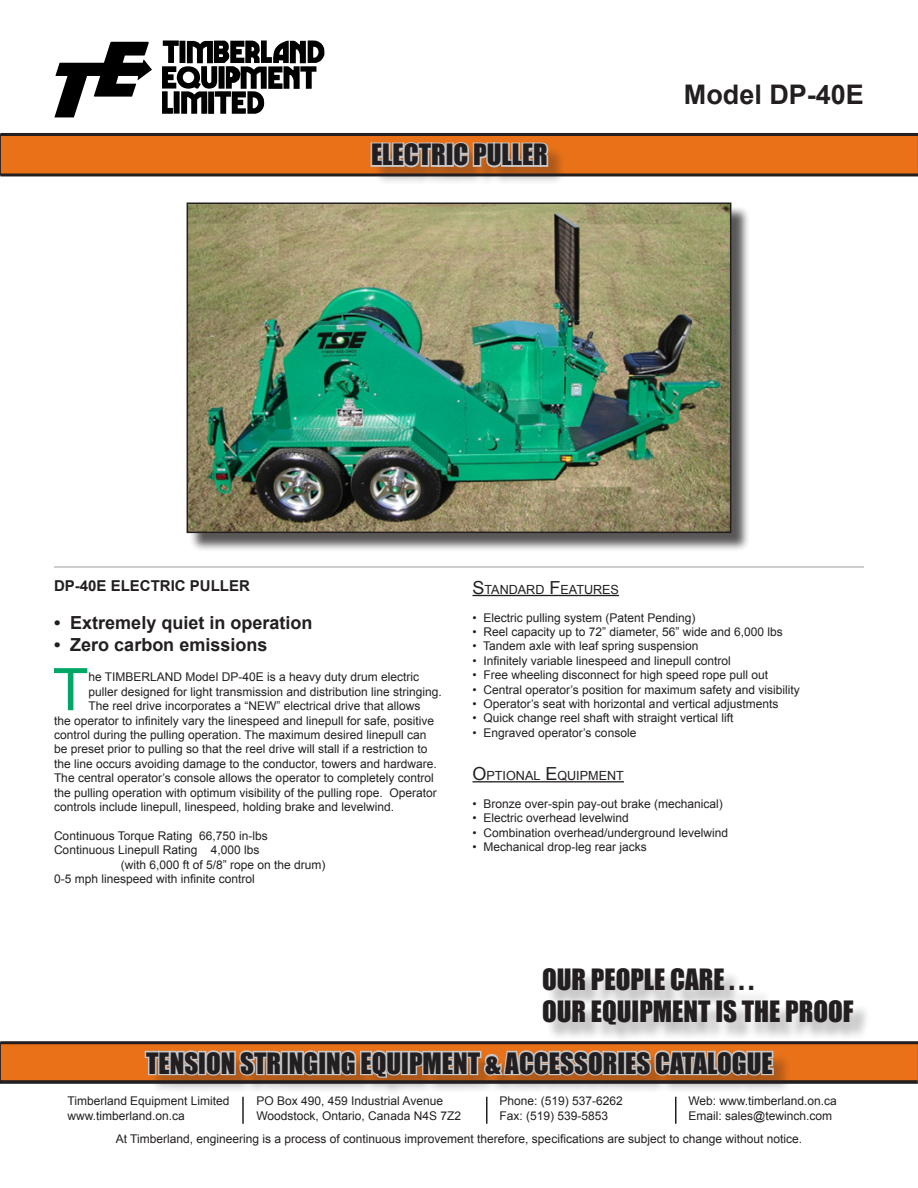
<style>
.page{position:relative;width:918px;height:1188px;background:#fff}
.page>*{position:absolute;margin:0;border:0;box-sizing:border-box;transform-origin:0 0}
.t1{font:58.8px "Arial";color:#00a665}
.t2{font:27px "Impact";color:#231f20}
.t3{font:700 27px "Arial";color:#231f20}
.t4{font:700 18px "Arial";color:#231f20}
.t5{font:700 15px "Arial";color:#231f20}
.t6{font:12.6px "Arial";color:#231f20}
.t7{font:12px "Arial";color:#231f20}
.s1{font-size:18px}
</style>
<div class="page">
<svg style="left:54px;top:41px;width:270px;height:76px"></svg>
<div style="left:0;top:134px;width:918px;height:41px;background:#e97218"></div>
<div style="left:373px;top:145px;width:194px;height:41px;background:#231f20;opacity:.3"></div>
<svg style="left:370px;top:142px;width:181px;height:28px"></svg>
<hr style="left:0;top:173px;width:918px;height:3px;background:#231f20">
<hr style="left:0;top:133px;width:918px;height:3px;background:#231f20">
<div style="left:0;top:1043px;width:918px;height:40px;background:#e97218"></div>
<div style="left:147px;top:1053px;width:645px;height:44px;background:#231f20;opacity:.3"></div>
<svg style="left:143px;top:1044px;width:632px;height:40px"></svg>
<hr style="left:0;top:1041px;width:918px;height:3px;background:#231f20">
<hr style="left:0;top:1080px;width:918px;height:3px;background:#231f20">
<div style="left:546px;top:971px;width:326px;height:73px;background:#231f20;opacity:.3"></div>
<hr style="left:242px;top:1097px;width:2px;height:27px;background:#231f20">
<hr style="left:486px;top:1097px;width:2px;height:27px;background:#231f20">
<svg style="left:675px;top:1097px;width:1px;height:27px"></svg>
<hr style="left:472px;top:595px;width:147px;height:1px;background:#231f20">
<hr style="left:472px;top:781px;width:152px;height:1px;background:#231f20">
<div style="left:189px;top:205px;width:561px;height:347px;background:#231f20;opacity:.75"></div>
<img style="left:190px;top:205px;width:538px;height:325px">
<div style="left:187px;top:202px;width:544px;height:331px;border:2px solid #231f20"></div>
<hr style="left:54px;top:566px;width:810px;height:2px;background:#bcbdc0">
<p class="t2" style="left:371px;top:134px;width:178px">ELECTRIC PULLER</p>
<p class="t3" style="left:684px;top:77px;width:182px">Model DP-40E</p>
<p class="t5" style="left:54px;top:576px;width:197px">DP-40E ELECTRIC PULLER</p>
<p class="t4" style="left:54px;top:611px;width:260px">• Extremely quiet in operation</p>
<p class="t4" style="left:54px;top:632px;width:215px">• Zero carbon emissions</p>
<p class="t1" style="left:53px;top:651px;width:37px">T</p>
<p class="t7" style="left:89px;top:669px;width:332px">he TIMBERLAND Model DP-40E is a heavy duty drum electric</p>
<p class="t7" style="left:89px;top:684px;width:355px">puller designed for light transmission and distribution line stringing.</p>
<p class="t7" style="left:89px;top:698px;width:334px">The reel drive incorporates a “NEW” electrical drive that allows</p>
<p class="t7" style="left:54px;top:713px;width:382px">the operator to infinitely vary the linespeed and linepull for safe, positive</p>
<p class="t7" style="left:54px;top:727px;width:374px">control during the pulling operation. The maximum desired linepull can</p>
<p class="t7" style="left:54px;top:741px;width:375px">be preset prior to pulling so that the reel drive will stall if a restriction to</p>
<p class="t7" style="left:54px;top:756px;width:384px">the line occurs avoiding damage to the conductor, towers and hardware.</p>
<p class="t7" style="left:54px;top:770px;width:381px">The central operator’s console allows the operator to completely control</p>
<p class="t7" style="left:54px;top:785px;width:384px">the pulling operation with optimum visibility of the pulling rope. Operator</p>
<p class="t7" style="left:54px;top:799px;width:342px">controls include linepull, linespeed, holding brake and levelwind.</p>
<p class="t7" style="left:54px;top:828px;width:215px">Continuous Torque Rating 66,750 in-lbs</p>
<p class="t7" style="left:54px;top:842px;width:207px">Continuous Linepull Rating 4,000 lbs</p>
<p class="t7" style="left:121px;top:857px;width:206px">(with 6,000 ft of 5/8” rope on the drum)</p>
<p class="t7" style="left:54px;top:871px;width:202px">0-5 mph linespeed with infinite control</p>
<p class="t6" style="left:472px;top:581px;width:147px"><span class="s1">S</span>TANDARD <span class="s1">F</span>EATURES</p>
<p class="t7" style="left:472px;top:609px;width:224px">• Electric pulling system (Patent Pending)</p>
<p class="t7" style="left:472px;top:624px;width:312px">• Reel capacity up to 72” diameter, 56” wide and 6,000 lbs</p>
<p class="t7" style="left:472px;top:638px;width:228px">• Tandem axle with leaf spring suspension</p>
<p class="t7" style="left:472px;top:653px;width:260px">• Infinitely variable linespeed and linepull control</p>
<p class="t7" style="left:472px;top:667px;width:297px">• Free wheeling disconnect for high speed rope pull out</p>
<p class="t7" style="left:472px;top:681px;width:329px">• Central operator’s position for maximum safety and visibility</p>
<p class="t7" style="left:472px;top:696px;width:307px">• Operator’s seat with horizontal and vertical adjustments</p>
<p class="t7" style="left:472px;top:710px;width:262px">• Quick change reel shaft with straight vertical lift</p>
<p class="t7" style="left:472px;top:725px;width:165px">• Engraved operator’s console</p>
<p class="t6" style="left:472px;top:767px;width:153px"><span class="s1">O</span>PTIONAL <span class="s1">E</span>QUIPMENT</p>
<p class="t7" style="left:472px;top:796px;width:252px">• Bronze over-spin pay-out brake (mechanical)</p>
<p class="t7" style="left:472px;top:810px;width:158px">• Electric overhead levelwind</p>
<p class="t7" style="left:472px;top:825px;width:257px">• Combination overhead/underground levelwind</p>
<p class="t7" style="left:472px;top:839px;width:176px">• Mechanical drop-leg rear jacks</p>
<p class="t2" style="left:542px;top:959px;width:213px">OUR PEOPLE CARE . . .</p>
<p class="t2" style="left:542px;top:991px;width:313px">OUR EQUIPMENT IS THE PROOF</p>
<p class="t2" style="left:146px;top:1042px;width:628px">TENSION STRINGING EQUIPMENT &amp; ACCESSORIES CATALOGUE</p>
<p class="t7" style="left:68px;top:1093px;width:163px">Timberland Equipment Limited</p>
<p class="t7" style="left:68px;top:1108px;width:119px">www.timberland.on.ca</p>
<p class="t7" style="left:256px;top:1093px;width:188px">PO Box 490, 459 Industrial Avenue</p>
<p class="t7" style="left:256px;top:1108px;width:206px">Woodstock, Ontario, Canada N4S 7Z2</p>
<p class="t7" style="left:500px;top:1093px;width:125px">Phone: (519) 537-6262</p>
<p class="t7" style="left:500px;top:1108px;width:110px">Fax: (519) 539-5853</p>
<p class="t7" style="left:688px;top:1093px;width:150px">Web: www.timberland.on.ca</p>
<p class="t7" style="left:688px;top:1108px;width:145px">Email: sales@tewinch.com</p>
<p class="t7" style="left:116px;top:1131px;width:688px">At Timberland, engineering is a process of continuous improvement therefore, specifications are subject to change without notice.</p>
</div>
